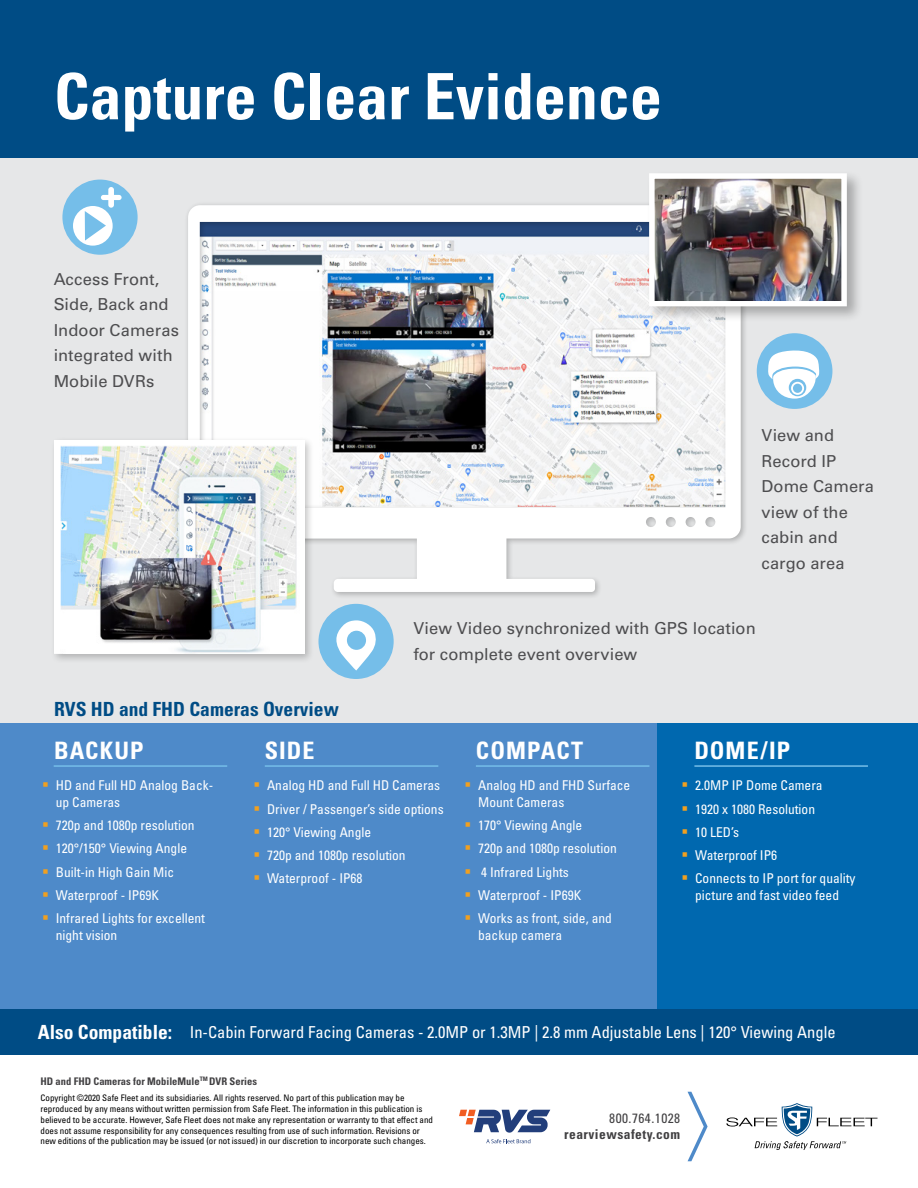
<style>
.page{position:relative;width:918px;height:1188px;background:#fff}
.page>*{position:absolute;margin:0;border:0;box-sizing:border-box;transform-origin:0 0}
.t1{font:700 condensed 64.05px "Univers LT Pro";color:#fff}
.t2{font:700 condensed 24px "Univers LT Pro";letter-spacing:.045em;color:#fff}
.t3{font:700 condensed 19.5px "Univers LT Pro";color:#004c85}
.t4{font:700 condensed 19.5px "Univers LT Pro";color:#fff}
.t5{font:16.5px/25.5px "Univers LT Pro 55 Roman";letter-spacing:.005em;color:#4d4d4f}
.t6{font:condensed 16.5px "Univers LT Pro";color:#fff}
.t7{font:condensed 13.5px/16.5px "Univers LT Pro";color:#fff}
.t8{font:700 condensed 13.5px "Univers LT Pro";letter-spacing:.035em;color:#414042}
.t9{font:condensed 13.5px "Univers LT Pro";letter-spacing:.035em;color:#414042}
.t10{font:700 condensed 10.5px "Univers LT Pro";color:#414042}
.t11{font:condensed 9px/10.8px "Univers LT Pro";color:#000}
.s1{color:#f1a01f}
</style>
<div class="page">
<svg style="left:726px;top:1103px;width:152px;height:47px"></svg>
<svg style="left:688px;top:1092px;width:20px;height:69px"></svg>
<svg style="left:486px;top:1139px;width:44px;height:4px"></svg>
<svg style="left:459px;top:1110px;width:91px;height:23px"></svg>
<div style="left:0;top:158px;width:918px;height:897px;background:#e6e7e8"></div>
<div style="left:0;top:0;width:918px;height:158px;background:#004c85"></div>
<div style="left:0;top:723px;width:918px;height:287px;background:#4e8ac9"></div>
<div style="left:658px;top:723px;width:260px;height:287px;background:#0068af"></div>
<div style="left:0;top:1010px;width:918px;height:45px;background:#004c85"></div>
<div style="left:318px;top:604px;width:76px;height:75px;background:#75bee9;border-radius:50%"></div>
<svg style="left:332px;top:620px;width:44px;height:51px"></svg>
<div style="left:62px;top:180px;width:76px;height:75px;background:#75bee9;border-radius:50%"></div>
<div style="left:73px;top:206px;width:40px;height:40px;background:#fff;border-radius:50%"></div>
<svg style="left:85px;top:187px;width:37px;height:54px"></svg>
<div style="left:184px;top:201px;width:563px;height:398px;background:#000;opacity:.25"></div>
<svg style="left:188px;top:205px;width:553px;height:387px"></svg>
<div style="left:646px;top:170px;width:218px;height:153px;background:#000;opacity:.28"></div>
<img style="left:655px;top:179px;width:186px;height:121px">
<div style="left:649px;top:173px;width:198px;height:133px;border:5px solid #fff"></div>
<div style="left:51px;top:436px;width:264px;height:228px;background:#000;opacity:.23"></div>
<img style="left:54px;top:440px;width:250px;height:213px">
<hr style="left:54px;top:765px;width:173px;height:2px;background:#75bee9">
<hr style="left:265px;top:765px;width:173px;height:2px;background:#75bee9">
<hr style="left:476px;top:765px;width:173px;height:2px;background:#75bee9">
<hr style="left:694px;top:765px;width:174px;height:2px;background:#75bee9">
<div style="left:757px;top:333px;width:75px;height:76px;background:#75bee9;border-radius:50%"></div>
<svg style="left:768px;top:350px;width:51px;height:49px"></svg>
<h1 class="t1" style="left:54px;top:57px;width:609px">Capture Clear Evidence</h1>
<p class="t5" style="left:54px;top:265px;width:127px">Access Front,<br>Side, Back and<br>Indoor Cameras integrated with<br>Mobile DVRs</p>
<p class="t5" style="left:762px;top:422px;width:114px">View and<br>Record IP<br>Dome Camera view of the cabin and cargo area</p>
<p class="t5" style="left:413px;top:615px;width:344px">View Video synchronized with GPS location for complete event overview</p>
<h3 class="t3" style="left:54px;top:697px;width:286px">RVS HD and FHD Cameras Overview</h3>
<h2 class="t2" style="left:54px;top:735px;width:91px">BACKUP</h2>
<h2 class="t2" style="left:265px;top:735px;width:51px">SIDE</h2>
<h2 class="t2" style="left:476px;top:735px;width:109px">COMPACT</h2>
<h2 class="t2" style="left:694px;top:735px;width:97px">DOME/IP</h2>
<p class="t7" style="left:56px;top:777px;width:159px;text-indent:-14px"><span class="s1">▪</span> HD and Full HD Analog Back&shy;up Cameras</p>
<p class="t7" style="left:42px;top:817px;width:154px"><span class="s1">▪</span> 720p and 1080p resolution</p>
<p class="t7" style="left:42px;top:840px;width:146px"><span class="s1">▪</span> 120°/150° Viewing Angle</p>
<p class="t7" style="left:42px;top:863px;width:133px"><span class="s1">▪</span> Built-in High Gain Mic</p>
<p class="t7" style="left:42px;top:887px;width:118px"><span class="s1">▪</span> Waterproof - IP69K</p>
<p class="t7" style="left:56px;top:910px;width:151px;text-indent:-14px"><span class="s1">▪</span> Infrared Lights for excellent night vision</p>
<p class="t7" style="left:478px;top:777px;width:154px;text-indent:-14px"><span class="s1">▪</span> Analog HD and FHD Surface<br>Mount Cameras</p>
<p class="t7" style="left:465px;top:817px;width:119px"><span class="s1">▪</span> 170° Viewing Angle</p>
<p class="t7" style="left:465px;top:840px;width:154px"><span class="s1">▪</span> 720p and 1080p resolution</p>
<p class="t7" style="left:465px;top:863px;width:106px"><span class="s1">▪</span> 4 Infrared Lights</p>
<p class="t7" style="left:465px;top:887px;width:118px"><span class="s1">▪</span> Waterproof - IP69K</p>
<p class="t7" style="left:478px;top:910px;width:135px;text-indent:-14px"><span class="s1">▪</span> Works as front, side, and backup camera</p>
<p class="t7" style="left:254px;top:777px;width:188px"><span class="s1">▪</span> Analog HD and Full HD Cameras</p>
<p class="t7" style="left:254px;top:800px;width:192px"><span class="s1">▪</span> Driver / Passenger’s side options</p>
<p class="t7" style="left:254px;top:824px;width:119px"><span class="s1">▪</span> 120° Viewing Angle</p>
<p class="t7" style="left:254px;top:847px;width:154px"><span class="s1">▪</span> 720p and 1080p resolution</p>
<p class="t7" style="left:254px;top:870px;width:111px"><span class="s1">▪</span> Waterproof - IP68</p>
<p class="t7" style="left:682px;top:777px;width:142px"><span class="s1">▪</span> 2.0MP IP Dome Camera</p>
<p class="t7" style="left:682px;top:800px;width:135px"><span class="s1">▪</span> 1920 x 1080 Resolution</p>
<p class="t7" style="left:682px;top:824px;width:59px"><span class="s1">▪</span> 10 LED’s</p>
<p class="t7" style="left:682px;top:847px;width:97px"><span class="s1">▪</span> Waterproof IP6</p>
<p class="t7" style="left:682px;top:870px;width:175px;text-align:center"><span class="s1">▪</span> Connects to IP port for quality picture and fast video feed</p>
<h3 class="t4" style="left:38px;top:1020px;width:136px">Also Compatible:</h3>
<p class="t6" style="left:190px;top:1022px;width:647px">In-Cabin Forward Facing Cameras - 2.0MP or 1.3MP | 2.8 mm Adjustable Lens | 120° Viewing Angle</p>
<p class="t10" style="left:40px;top:1074px;width:218px">HD and FHD Cameras for MobileMule<sup>TM</sup> DVR Series</p>
<p class="t11" style="left:40px;top:1092px;width:394px">Copyright ©2020 Safe Fleet and its subsidiaries. All rights reserved. No part of this publication may be reproduced by any means without written permission from Safe Fleet. The information in this publication is believed to be accurate. However, Safe Fleet does not make any representation or warranty to that effect and does not assume responsibility for any consequences resulting from use of such information. Revisions or new editions of the publication may be issued (or not issued) in our discretion to incorporate such changes.</p>
<p class="t9" style="left:609px;top:1110px;width:72px">800.764.1028</p>
<p class="t8" style="left:564px;top:1126px;width:118px">rearviewsafety.com</p>
</div>
